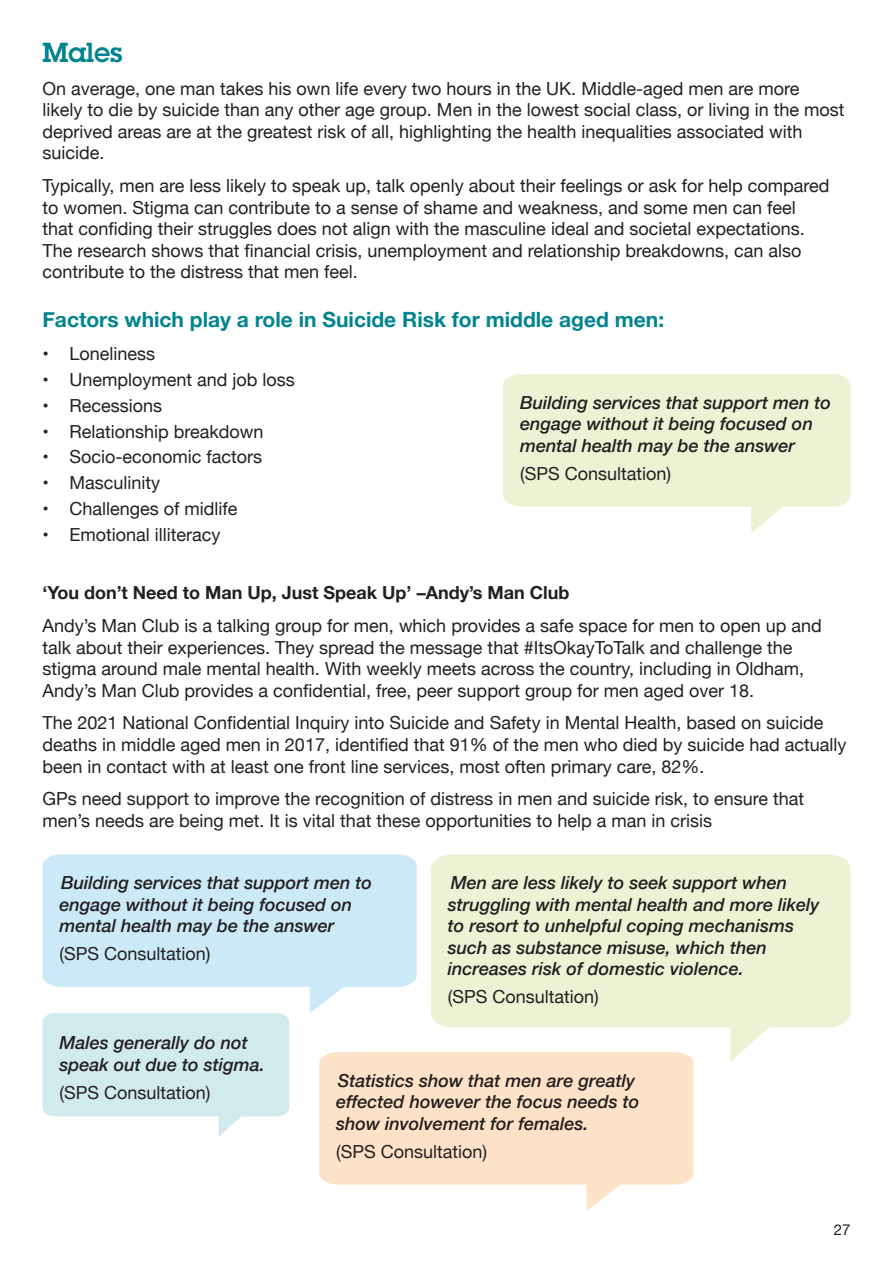
<style>
.page{position:relative;width:893px;height:1263px;background:#fff}
.page>*{position:absolute;margin:0;border:0;box-sizing:border-box;transform-origin:0 0}
.Subhead_H2{font:600 27px "Lubalin Graph Std";color:#00848f}
.Subhead_H3{font:700 21px "Helvetica Neue";color:#00848f}
.Subhead_H2-2{font:18px/21.6px "Helvetica Neue";color:#231f20}
.Body_Text{font:italic 500 18px/21.6px "Helvetica Neue";color:#231f20}
.Body_Text-2{font:18px "Helvetica Neue";color:#231f20}
.Subhead_H2-3{font:700 18px "Helvetica Neue";color:#231f20}
.t1{font:15px "Helvetica Neue";color:#231f20}
</style>
<div class="page">
<svg style="left:503px;top:374px;width:347px;height:159px;fill:#ecf3d4"></svg>
<svg style="left:431px;top:854px;width:419px;height:207px;background:#eef4d9"></svg>
<svg style="left:43px;top:854px;width:374px;height:159px;fill:#cce9f7"></svg>
<svg style="left:319px;top:1052px;width:374px;height:159px;fill:#fee2c8"></svg>
<svg style="left:43px;top:1013px;width:246px;height:123px"></svg>
<h2 class="Subhead_H2" style="left:43px;top:34px;width:81px">Males</h2>
<h2 class="Subhead_H2-2" style="left:43px;top:78px;width:803px">On average, one man takes his own life every two hours in the UK. Middle-aged men are more<br>likely to die by suicide than any other age group. Men in the lowest social class, or living in the most deprived areas are at the greatest risk of all, highlighting the health inequalities associated with suicide.</h2>
<h2 class="Subhead_H2-2" style="left:43px;top:176px;width:788px">Typically, men are less likely to speak up, talk openly about their feelings or ask for help compared to women. Stigma can contribute to a sense of shame and weakness, and some men can feel that confiding their struggles does not align with the masculine ideal and societal expectations.<br>The research shows that financial crisis, unemployment and relationship breakdowns, can also contribute to the distress that men feel.</h2>
<p class="Subhead_H3" style="left:43px;top:303px;width:623px">Factors which play a role in Suicide Risk for middle aged men:</p>
<h2 class="Subhead_H2-2" style="left:43px;top:344px;width:114px">• Loneliness</h2>
<h2 class="Subhead_H2-2" style="left:43px;top:370px;width:254px">• Unemployment and job loss</h2>
<h2 class="Subhead_H2-2" style="left:43px;top:395px;width:121px">• Recessions</h2>
<h2 class="Subhead_H2-2" style="left:43px;top:421px;width:223px">• Relationship breakdown</h2>
<h2 class="Subhead_H2-2" style="left:43px;top:447px;width:221px">• Socio-economic factors</h2>
<h2 class="Subhead_H2-2" style="left:43px;top:473px;width:119px">• Masculinity</h2>
<h2 class="Subhead_H2-2" style="left:43px;top:499px;width:197px">• Challenges of midlife</h2>
<h2 class="Subhead_H2-2" style="left:43px;top:525px;width:180px">• Emotional illiteracy</h2>
<p class="Body_Text" style="left:520px;top:390px;width:313px">Building services that support men to engage without it being focused on mental health may be the answer</p>
<p class="Body_Text-2" style="left:520px;top:461px;width:153px">(SPS Consultation)</p>
<h2 class="Subhead_H2-3" style="left:43px;top:579px;width:528px">‘You don’t Need to Man Up, Just Speak Up’ –Andy’s Man Club</h2>
<h2 class="Subhead_H2-2" style="left:43px;top:616px;width:781px">Andy’s Man Club is a talking group for men, which provides a safe space for men to open up and talk about their experiences. They spread the message that #ItsOkayToTalk and challenge the stigma around male mental health. With weekly meets across the country, including in Oldham, Andy’s Man Club provides a confidential, free, peer support group for men aged over 18.</h2>
<h2 class="Subhead_H2-2" style="left:43px;top:713px;width:805px">The 2021 National Confidential Inquiry into Suicide and Safety in Mental Health, based on suicide deaths in middle aged men in 2017, identified that 91% of the men who died by suicide had actually been in contact with at least one front line services, most often primary care, 82%.</h2>
<h2 class="Subhead_H2-2" style="left:43px;top:789px;width:763px">GPs need support to improve the recognition of distress in men and suicide risk, to ensure that men’s needs are being met. It is vital that these opportunities to help a man in crisis</h2>
<p class="Body_Text" style="left:60px;top:870px;width:314px">Building services that support men to engage without it being focused on mental health may be the answer</p>
<p class="Body_Text-2" style="left:60px;top:941px;width:153px">(SPS Consultation)</p>
<p class="Body_Text" style="left:448px;top:870px;width:373px">Men are less likely to seek support when struggling with mental health and more likely to resort to unhelpful coping mechanisms such as substance misuse, which then increases risk of domestic violence.</p>
<p class="Body_Text-2" style="left:448px;top:984px;width:153px">(SPS Consultation)</p>
<p class="Body_Text" style="left:60px;top:1031px;width:207px">Males generally do not speak out due to stigma.</p>
<p class="Body_Text-2" style="left:60px;top:1079px;width:153px">(SPS Consultation)</p>
<p class="Body_Text" style="left:336px;top:1068px;width:305px">Statistics show that men are greatly effected however the focus needs to show involvement for females.</p>
<p class="Body_Text-2" style="left:336px;top:1138px;width:153px">(SPS Consultation)</p>
<p class="t1" style="left:834px;top:1218px;width:18px">27</p>
</div>
